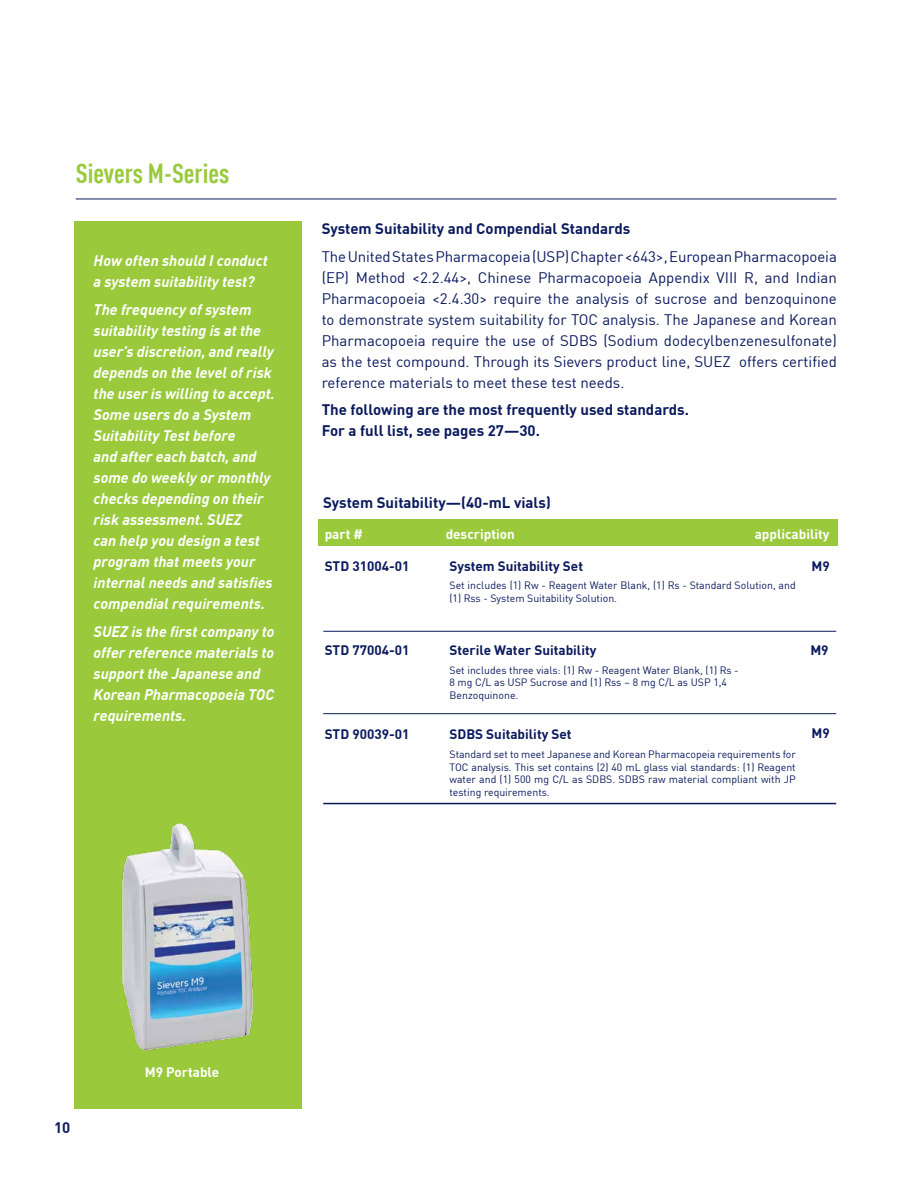
<style>
.page{position:relative;width:918px;height:1188px;background:#fff}
.page>*{position:absolute;margin:0;border:0;box-sizing:border-box;transform-origin:0 0}
.t1{font:700 condensed 27px "DIN Pro";color:#9aca3c}
.t2{font:italic 700 15px/21px "DIN Pro";color:#fff}
.t3{font:15px/21px "DIN Pro";color:#0a1a5d;text-align:justify}
.t4{font:700 15px/21px "DIN Pro";color:#0a1a5d}
.t5{font:700 13.5px "DIN Pro";color:#0a1a5d}
.t6{font:700 13.5px "DIN Pro";color:#fff}
.t7{font:10.5px/12.6px "DIN Pro";color:#0a1a5d}
</style>
<div class="page">
<hr style="left:76px;top:199px;width:761px;height:1px;background:#0a1a5d">
<div style="left:74px;top:221px;width:228px;height:887px;background:#9aca3c"></div>
<div style="left:318px;top:519px;width:520px;height:27px;background:#9aca3c"></div>
<hr style="left:323px;top:631px;width:513px;height:1px;background:#0a1a5d">
<hr style="left:323px;top:713px;width:513px;height:1px;background:#0a1a5d">
<hr style="left:323px;top:803px;width:513px;height:1px;background:#0a1a5d">
<img style="left:122px;top:823px;width:131px;height:228px">
<h1 class="t1" style="left:76px;top:153px;width:155px">Sievers M-Series</h1>
<p class="t2" style="left:94px;top:249px;width:176px">How often should I conduct a system suitability test?</p>
<p class="t2" style="left:94px;top:298px;width:183px">The frequency of system suitability testing is at the user’s discretion, and really depends on the level of risk the user is willing to accept.<br>Some users do a System<br>Suitability Test before<br>and after each batch, and some do weekly or monthly checks depending on their risk assessment. SUEZ<br>can help you design a test program that meets your internal needs and satisfies compendial requirements.</p>
<p class="t2" style="left:94px;top:620px;width:182px">SUEZ is the first company to offer reference materials to support the Japanese and<br>Korean Pharmacopoeia TOC requirements.</p>
<p class="t4" style="left:322px;top:217px;width:310px">System Suitability and Compendial Standards</p>
<p class="t3" style="left:322px;top:245px;width:517px">The United States Pharmacopeia (USP) Chapter &lt;643&gt;, European Pharmacopoeia (EP) Method &lt;2.2.44&gt;, Chinese Pharmacopoeia Appendix VIII R, and Indian Pharmacopoeia &lt;2.4.30&gt; require the analysis of sucrose and benzoquinone to demonstrate system suitability for TOC analysis. The Japanese and Korean Pharmacopoeia require the use of SDBS (Sodium dodecylbenzenesulfonate) as the test compound. Through its Sievers product line, SUEZ offers certified reference materials to meet these test needs.</p>
<p class="t4" style="left:322px;top:399px;width:369px">The following are the most frequently used standards.<br>For a full list, see pages 27—30.</p>
<p class="t4" style="left:323px;top:492px;width:229px">System Suitability—(40-mL vials)</p>
<p class="t6" style="left:325px;top:523px;width:40px">part #</p>
<p class="t6" style="left:446px;top:523px;width:71px">description</p>
<p class="t6" style="left:755px;top:523px;width:76px">applicability</p>
<p class="t5" style="left:811px;top:555px;width:20px">M9</p>
<p class="t5" style="left:325px;top:555px;width:86px">STD 31004-01</p>
<p class="t5" style="left:450px;top:555px;width:135px">System Suitability Set</p>
<p class="t7" style="left:450px;top:579px;width:348px">Set includes (1) Rw - Reagent Water Blank, (1) Rs - Standard Solution, and (1) Rss - System Suitability Solution.</p>
<p class="t5" style="left:325px;top:639px;width:86px">STD 77004-01</p>
<p class="t5" style="left:325px;top:723px;width:86px">STD 90039-01</p>
<p class="t5" style="left:450px;top:640px;width:148px">Sterile Water Suitability</p>
<p class="t7" style="left:450px;top:663px;width:291px">Set includes three vials: (1) Rw - Reagent Water Blank, (1) Rs -<br>8 mg C/L as USP Sucrose and (1) Rss – 8 mg C/L as USP 1,4<br>Benzoquinone.</p>
<p class="t5" style="left:450px;top:724px;width:124px">SDBS Suitability Set</p>
<p class="t7" style="left:450px;top:747px;width:348px;text-align:justify">Standard set to meet Japanese and Korean Pharmacopeia requirements for TOC analysis. This set contains (2) 40 mL glass vial standards: (1) Reagent water and (1) 500 mg C/L as SDBS. SDBS raw material compliant with JP testing requirements.</p>
<p class="t5" style="left:810px;top:639px;width:20px">M9</p>
<p class="t5" style="left:811px;top:722px;width:20px">M9</p>
<p class="t4" style="left:54px;top:1116px;width:18px">10</p>
<p class="t6" style="left:145px;top:1062px;width:76px">M9 Portable</p>
</div>
